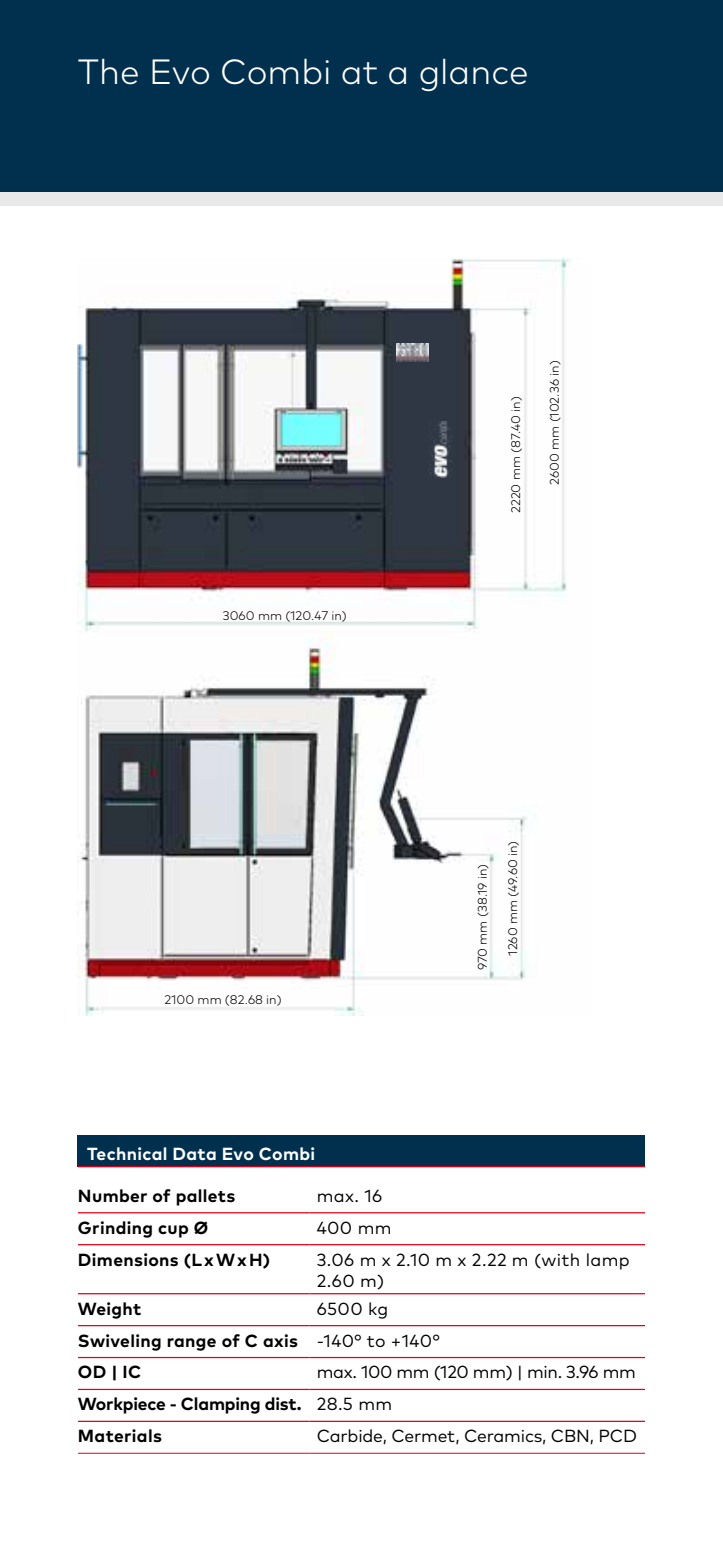
<style>
.page{position:relative;width:723px;height:1560px;background:#fff}
.page>*{position:absolute;margin:0;border:0;box-sizing:border-box;transform-origin:0 0}
.t1{font:300 35px "Mark OT";color:#fff}
.t2{font:17.5px/32px "Mark OT";letter-spacing:-.01em;color:#000}
.t3{font:700 17.5px/32px "Mark OT";letter-spacing:.02em;color:#000}
.t4{font:17.5px/21px "Mark OT";letter-spacing:.02em;color:#000}
.t5{font:700 17.5px "Mark OT";letter-spacing:.02em;color:#fff}
.t6{font:300 12.5px "Mark OT";color:#000}
.s1{font-weight:400}
.s2{font-weight:700}
</style>
<div class="page">
<div style="left:0;top:191px;width:723px;height:15px;background:#e9e9ea"></div>
<div style="left:0;top:0;width:723px;height:191px;background:#01304e"></div>
<img style="left:78px;top:259px;width:492px;height:756px">
<img style="left:396px;top:344px;width:32px;height:17px">
<img style="left:428px;top:421px;width:24px;height:57px">
<div style="left:78px;top:1134px;width:567px;height:32px;background:#01304e"></div>
<hr style="left:78px;top:1292px;width:232px;height:2px;background:#e2001a">
<hr style="left:310px;top:1292px;width:335px;height:2px;background:#e2001a">
<hr style="left:78px;top:1324px;width:232px;height:1px;background:#e2001a">
<hr style="left:310px;top:1324px;width:335px;height:1px;background:#e2001a">
<hr style="left:78px;top:1356px;width:232px;height:1px;background:#e2001a">
<hr style="left:310px;top:1356px;width:335px;height:1px;background:#e2001a">
<hr style="left:78px;top:1388px;width:232px;height:1px;background:#e2001a">
<hr style="left:310px;top:1388px;width:335px;height:1px;background:#e2001a">
<hr style="left:78px;top:1420px;width:232px;height:1px;background:#e2001a">
<hr style="left:310px;top:1420px;width:335px;height:1px;background:#e2001a">
<hr style="left:78px;top:1165px;width:232px;height:2px;background:#e2001a">
<hr style="left:310px;top:1165px;width:335px;height:2px;background:#e2001a">
<hr style="left:78px;top:1211px;width:232px;height:2px;background:#e2001a">
<hr style="left:310px;top:1211px;width:335px;height:2px;background:#e2001a">
<hr style="left:78px;top:1243px;width:232px;height:2px;background:#e2001a">
<hr style="left:310px;top:1243px;width:335px;height:2px;background:#e2001a">
<hr style="left:78px;top:1452px;width:232px;height:1px;background:#e2001a">
<hr style="left:310px;top:1452px;width:335px;height:1px;background:#e2001a">
<h1 class="t1" style="left:78px;top:51px;width:452px">The Evo Combi at a glance</h1>
<p class="t6" style="left:223px;top:607px;width:125px">3060 mm (120.47 in)</p>
<p class="t6" style="left:164px;top:991px;width:119px">2100 mm (82.68 in)</p>
<p class="t6" style="left:508px;top:513px;width:118px;rotate:-90deg">2220 mm (87.40 in)</p>
<p class="t6" style="left:547px;top:485px;width:126px;rotate:-90deg">2600 mm (102.36 in)</p>
<p class="t6" style="left:475px;top:970px;width:108px;rotate:-90deg">970 mm (38.19 in)</p>
<p class="t6" style="left:505px;top:955px;width:117px;rotate:-90deg">1260 mm (49.60 in)</p>
<p class="t5" style="left:87px;top:1141px;width:230px">Technical Data Evo Combi</p>
<p class="t3" style="left:78px;top:1178px;width:159px">Number of pallets</p>
<p class="t2" style="left:317px;top:1179px;width:67px">max. 16</p>
<p class="t3" style="left:78px;top:1210px;width:132px">Grinding cup Ø</p>
<p class="t2" style="left:317px;top:1211px;width:76px">400 mm</p>
<p class="t3" style="left:78px;top:1242px;width:194px">Dimensions (L x W x H)</p>
<p class="t4" style="left:317px;top:1248px;width:314px">3.06 m x 2.10 m x 2.22 m (with lamp<br>2.60 m)</p>
<p class="t3" style="left:78px;top:1291px;width:65px">Weight</p>
<p class="t3" style="left:78px;top:1291px;width:363px;text-indent:239px"><span class="s1">6500 kg<br></span>Swiveling range of C axis <span class="s1">-140° to +140°<br></span>OD | IC</p>
<p class="t2" style="left:78px;top:1355px;width:559px;text-indent:239px">max. 100 mm (120 mm) | min. 3.96 mm<br><span class="s2">Workpiece - Clamping dist.</span> 28.5 mm<br><span class="s2">Materials</span></p>
<p class="t2" style="left:317px;top:1419px;width:322px">Carbide, Cermet, Ceramics, CBN, PCD</p>
</div>
